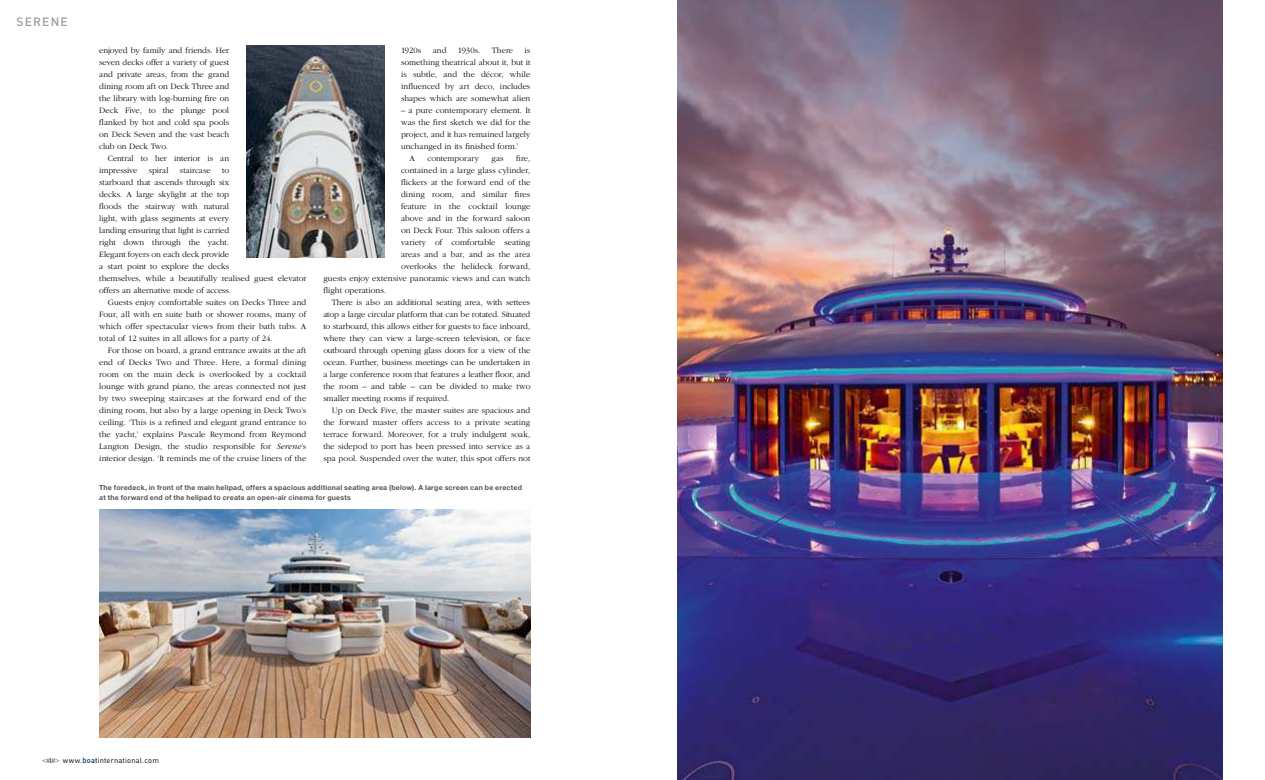
<style>
.page{position:relative;width:1265px;height:780px;background:#fff}
.page>*{position:absolute;margin:0;border:0;box-sizing:border-box;transform-origin:0 0}
.t1{font:500 12px "DIN";letter-spacing:.1em;color:#9b9c9c}
.t2{font:300 8.5px/12px "Garamond";color:#000;text-align:justify}
.t3{font:7.5px "DIN";letter-spacing:.02em;color:#000}
.t4{font:700 7px/9px "Helvetica Neue";letter-spacing:.025em;color:#555554}
.s1{font-style:italic}
.s2{font-family:"Times New Roman";font-size:7px}
.s3{font-weight:500;color:#00386b}
</style>
<div class="page">
<img style="left:677px;top:0;width:545px;height:780px">
<img style="left:246px;top:45px;width:138px;height:212px">
<img style="left:99px;top:509px;width:431px;height:228px">
<h1 class="t1" style="left:16px;top:15px;width:53px">SERENE</h1>
<p class="t2" style="left:99px;top:45px;width:131px">enjoyed by family and friends. Her seven decks offer a variety of guest and private areas, from the grand dining room aft on Deck Three and the library with log-burning fire on Deck Five, to the plunge pool flanked by hot and cold spa pools on Deck Seven and the vast beach club on Deck Two.</p>
<p class="t2" style="left:99px;top:153px;width:131px;text-indent:8px">Central to her interior is an impressive</p>
<p class="t2" style="left:149px;top:165px;width:21px">spiral</p>
<p class="t2" style="left:180px;top:165px;width:32px">staircase</p>
<p class="t2" style="left:99px;top:165px;width:208px;text-align:left;text-indent:123px">to<br>starboard that ascends through six<br>decks. A large skylight at the top<br>floods the stairway with natural<br>light, with glass segments at every<br>landing ensuring that light is carried<br>right down through the yacht.<br>Elegant foyers on each deck provide<br>a start point to explore the decks<br>themselves, while a beautifully realised guest elevator offers an alternative mode of access.</p>
<p class="t2" style="left:99px;top:297px;width:208px;text-indent:8px">Guests enjoy comfortable suites on Decks Three and Four, all with en suite bath or shower rooms, many of which offer spectacular views from their bath tubs. A total of 12 suites in all allows for a party of 24.</p>
<p class="t2" style="left:99px;top:345px;width:208px;text-indent:8px">For those on board, a grand entrance awaits at the aft end of Decks Two and Three. Here, a formal dining room on the main deck is overlooked by a cocktail lounge with grand piano, the areas connected not just by two sweeping staircases at the forward end of the dining room, but also by a large opening in Deck Two’s ceiling. ‘This is a refined and elegant grand entrance to the yacht,’ explains Pascale Reymond from Reymond Langton Design, the studio responsible for <span class="s1">Serene</span>’s interior design. ‘It reminds me of the cruise liners of the</p>
<p class="t2" style="left:401px;top:45px;width:22px">1920s</p>
<p class="t2" style="left:433px;top:45px;width:15px">and</p>
<p class="t2" style="left:458px;top:45px;width:24px">1930s.</p>
<p class="t2" style="left:492px;top:45px;width:23px">There</p>
<p class="t2" style="left:401px;top:45px;width:131px;text-indent:123px">is something theatrical about it, but it is subtle, and the décor, while influenced by art deco, includes shapes which are somewhat alien</p>
<p class="t2" style="left:401px;top:105px;width:131px">– a pure contemporary element. It</p>
<p class="t2" style="left:401px;top:117px;width:131px">was the first sketch we did for the</p>
<p class="t2" style="left:401px;top:129px;width:131px">project, and it has remained largely</p>
<p class="t2" style="left:401px;top:141px;width:119px">unchanged in its finished form.’</p>
<p class="t2" style="left:409px;top:153px;width:7px">A</p>
<p class="t2" style="left:427px;top:153px;width:53px">contemporary</p>
<p class="t2" style="left:491px;top:153px;width:14px">gas</p>
<p class="t2" style="left:516px;top:153px;width:16px">fire,</p>
<p class="t2" style="left:401px;top:165px;width:131px">contained in a large glass cylinder,</p>
<p class="t2" style="left:401px;top:177px;width:131px">flickers at the forward end of the</p>
<p class="t2" style="left:401px;top:189px;width:131px">dining room, and similar fires</p>
<p class="t2" style="left:401px;top:201px;width:131px">feature in the cocktail lounge</p>
<p class="t2" style="left:401px;top:213px;width:131px">above and in the forward saloon</p>
<p class="t2" style="left:401px;top:225px;width:131px">on Deck Four. This saloon offers a</p>
<p class="t2" style="left:401px;top:237px;width:131px">variety of comfortable seating</p>
<p class="t2" style="left:401px;top:249px;width:131px">areas and a bar, and as the area</p>
<p class="t2" style="left:401px;top:261px;width:131px">overlooks the helideck forward,</p>
<p class="t2" style="left:323px;top:273px;width:208px">guests enjoy extensive panoramic views and can watch</p>
<p class="t2" style="left:323px;top:285px;width:64px">flight operations.</p>
<p class="t2" style="left:332px;top:297px;width:200px">There is also an additional seating area, with settees</p>
<p class="t2" style="left:323px;top:309px;width:208px">atop a large circular platform that can be rotated. Situated</p>
<p class="t2" style="left:323px;top:321px;width:208px">to starboard, this allows either for guests to face inboard,</p>
<p class="t2" style="left:323px;top:333px;width:208px">where they can view a large-screen television, or face</p>
<p class="t2" style="left:323px;top:345px;width:208px">outboard through opening glass doors for a view of the</p>
<p class="t2" style="left:323px;top:357px;width:208px">ocean. Further, business meetings can be undertaken in</p>
<p class="t2" style="left:323px;top:369px;width:208px">a large conference room that features a leather floor, and</p>
<p class="t2" style="left:323px;top:381px;width:208px">the room – and table – can be divided to make two</p>
<p class="t2" style="left:323px;top:393px;width:127px">smaller meeting rooms if required.</p>
<p class="t2" style="left:332px;top:405px;width:200px">Up on Deck Five, the master suites are spacious and</p>
<p class="t2" style="left:323px;top:417px;width:208px">the forward master offers access to a private seating</p>
<p class="t2" style="left:323px;top:429px;width:208px">terrace forward. Moreover, for a truly indulgent soak,</p>
<p class="t2" style="left:323px;top:441px;width:208px">the sidepod to port has been pressed into service as a</p>
<p class="t2" style="left:323px;top:453px;width:208px">spa pool. Suspended over the water, this spot offers not</p>
<p class="t4" style="left:99px;top:484px;width:424px">The foredeck, in front of the main helipad, offers a spacious additional seating area (below). A large screen can be erected at the forward end of the helipad to create an open-air cinema for guests</p>
<p class="t3" style="left:43px;top:755px;width:118px"><span class="s2">&lt;#l#&gt;</span> www.<span class="s3">boat</span>international.com</p>
</div>
